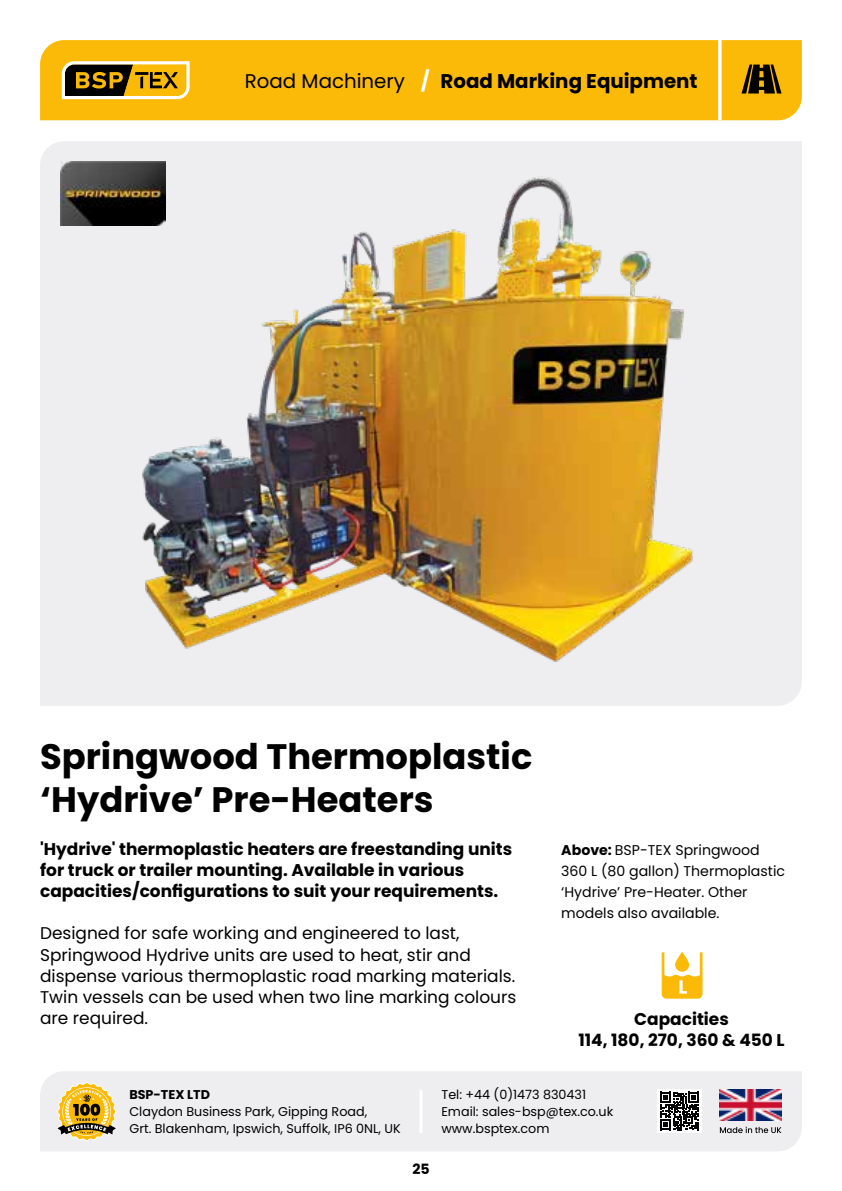
<style>
.page{position:relative;width:842px;height:1191px;background:#fff}
.page>*{position:absolute;margin:0;border:0;box-sizing:border-box;transform-origin:0 0}
.t1{font:700 35.4px/42.4px "Poppins";color:#000}
.t2{font:700 19.8px "Poppins";color:#000}
.t3{font:17px/21.2px "Poppins";color:#000}
.t4{font:700 17px/21.2px "Poppins";color:#000}
.t5{font:14.2px/21.2px "Poppins";color:#000}
.t6{font:700 14.2px "Poppins";color:#000}
.t7{font:12.8px/17px "Poppins";color:#000}
.t8{font:700 12.8px "Poppins";color:#000}
.s1{font-weight:400}
.s2{color:#fff}
.s3{font-weight:700}
</style>
<div class="page">
<div style="left:40px;top:1071px;width:762px;height:80px;background:#eeeef0"></div>
<img style="left:720px;top:1089px;width:61px;height:31px">
<svg style="left:720px;top:1126px;width:61px;height:7px"></svg>
<svg style="left:57px;top:1081px;width:60px;height:60px;background:#cfb264"></svg>
<hr style="left:420px;top:1090px;width:2px;height:43px;background:#fff">
<div style="left:657px;top:1089px;width:45px;height:44px;background:#fff"></div>
<svg style="left:660px;top:1091px;width:39px;height:39px"></svg>
<div style="left:40px;top:141px;width:762px;height:565px;background:#eeeef0"></div>
<img style="left:60px;top:161px;width:105px;height:64px">
<div style="left:40px;top:40px;width:762px;height:80px;background:#fbba07"></div>
<svg style="left:62px;top:61px;width:128px;height:38px"></svg>
<svg style="left:718px;top:40px;width:4px;height:80px"></svg>
<svg style="left:741px;top:65px;width:40px;height:28px"></svg>
<img style="left:128px;top:165px;width:586px;height:517px">
<svg style="left:662px;top:952px;width:40px;height:46px"></svg>
<p class="t2" style="left:245px;top:70px;width:454px"><span class="s1">Road Machinery</span> <span class="s2">/</span> Road Marking Equipment</p>
<h1 class="t1" style="left:40px;top:735px;width:494px">Springwood Thermoplastic ‘Hydrive’ Pre-Heaters</h1>
<p class="t4" style="left:40px;top:838px;width:474px">'Hydrive' thermoplastic heaters are freestanding units for truck or trailer mounting. Available in various capacities/configurations to suit your requirements.</p>
<p class="t3" style="left:40px;top:923px;width:478px">Designed for safe working and engineered to last, Springwood Hydrive units are used to heat, stir and dispense various thermoplastic road marking materials.<br>Twin vessels can be used when two line marking colours are required.</p>
<p class="t5" style="left:561px;top:839px;width:225px"><span class="s3">Above:</span> BSP-TEX Springwood<br>360 L (80 gallon) Thermoplastic ‘Hydrive’ Pre-Heater. Other models also available.</p>
<p class="t4" style="left:578px;top:1008px;width:208px;text-align:center">Capacities<br>114, 180, 270, 360 &amp; 450 L</p>
<p class="t8" style="left:129px;top:1087px;width:82px">BSP-TEX LTD</p>
<p class="t7" style="left:129px;top:1103px;width:273px">Claydon Business Park, Gipping Road,<br>Grt. Blakenham, Ipswich, Suffolk, IP6 0NL, UK</p>
<p class="t6" style="left:412px;top:1160px;width:19px">25</p>
<p class="t7" style="left:441px;top:1086px;width:173px">Tel: +44 (0)1473 830431<br>Email: sales-bsp@tex.co.uk www.bsptex.com</p>
</div>
